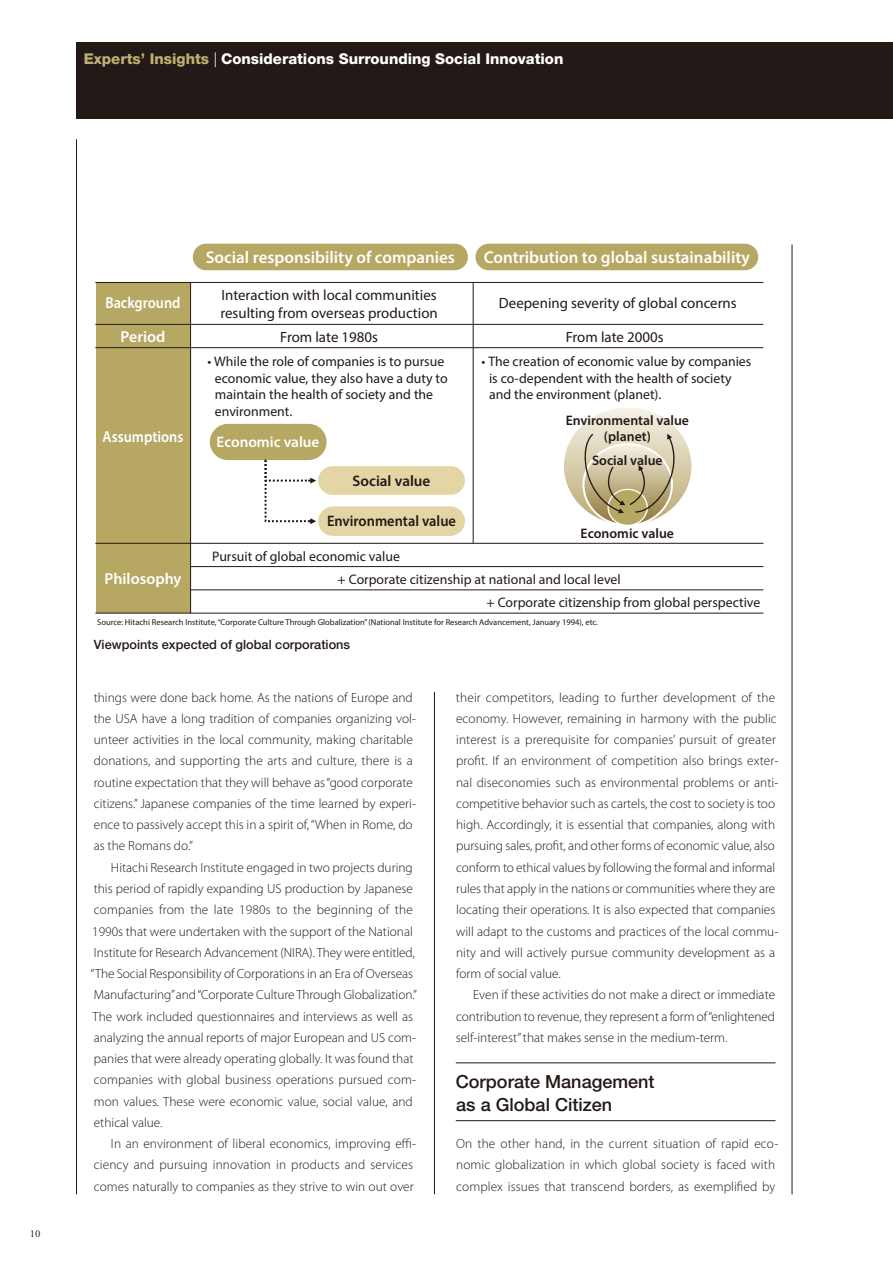
<style>
.page{position:relative;width:893px;height:1263px;background:#fff}
.page>*{position:absolute;margin:0;border:0;box-sizing:border-box;transform-origin:0 0}
.t1{font:500 18px/23.4px "Helvetica Neue LT Std";color:#231916}
.t2{font:600 16.95px "Myriad Pro";color:#fff}
.t3{font:600 15.9px/33.6px "Myriad Pro";color:#fff;text-align:center;scale:.9 1}
.t4{font:600 15.9px "Myriad Pro";color:#fff}
.t5{font:600 15.15px "Myriad Pro";color:#231916;scale:.95 1}
.t6{font:600 15.15px "Myriad Pro";color:#fff}
.t7{font:600 15.15px "Myriad Pro";color:#231916}
.t8{font:14.85px/17.9px "Myriad Pro";color:#231916}
.t9{font:800 14.85px "Helvetica Neue LT Std";color:#fff}
.t10{font:13.8px/16.6px "Myriad Pro";color:#231916}
.t11{font:600 13.8px/16.6px "Myriad Pro";color:#231916;text-align:center}
.t12{font:300 13.35px/21.3px "Myriad Pro";color:#231916}
.t13{font:500 12.75px "Helvetica Neue LT Std";color:#231916}
.t14{font:10.65px "Adobe Garamond Pro";color:#231916}
.t15{font:8.55px "Myriad Pro";color:#231916}
.s1{color:#c0af73}
.s2{font-weight:300}
.s3{color:#fff}
</style>
<div class="page">
<hr style="left:76px;top:139px;width:1px;height:1055px;background:#231916">
<hr style="left:792px;top:245px;width:1px;height:949px;background:#231916">
<div style="left:76px;top:43px;width:816px;height:76px;background:#231916"></div>
<hr style="left:434px;top:692px;width:1px;height:502px;background:#231916">
<hr style="left:456px;top:1063px;width:319px;height:1px;background:#231916">
<hr style="left:456px;top:1120px;width:319px;height:1px;background:#231916">
<div style="left:96px;top:282px;width:94px;height:331px;background:#b6a863"></div>
<hr style="left:190px;top:282px;width:1px;height:42px;background:#231916">
<svg style="left:190px;top:325px;width:1px;height:22px"></svg>
<hr style="left:190px;top:348px;width:1px;height:266px;background:#231916">
<hr style="left:473px;top:282px;width:1px;height:42px;background:#231916">
<hr style="left:473px;top:324px;width:1px;height:219px;background:#231916">
<hr style="left:95px;top:324px;width:668px;height:1px;background:#231916">
<hr style="left:95px;top:347px;width:668px;height:1px;background:#231916">
<hr style="left:95px;top:543px;width:668px;height:1px;background:#231916">
<hr style="left:191px;top:566px;width:572px;height:1px;background:#231916">
<hr style="left:191px;top:590px;width:572px;height:1px;background:#231916">
<hr style="left:95px;top:282px;width:668px;height:1px;background:#231916">
<hr style="left:95px;top:613px;width:668px;height:1px;background:#231916">
<div style="left:193px;top:244px;width:275px;height:26px;background:#b6a863;border-radius:13px"></div>
<div style="left:475px;top:244px;width:283px;height:26px;background:#b6a863;border-radius:13px"></div>
<div style="left:210px;top:424px;width:117px;height:36px;background:#b6a863;border-radius:18px"></div>
<div style="left:318px;top:466px;width:147px;height:29px;background:#e3d5a4;border-radius:14px"></div>
<div style="left:318px;top:506px;width:147px;height:30px;background:#e3d5a4;border-radius:15px"></div>
<svg style="left:265px;top:459px;width:51px;height:65px"></svg>
<svg style="left:563px;top:407px;width:129px;height:118px;background:#e4dcc4"></svg>
<svg style="left:583px;top:444px;width:89px;height:81px"></svg>
<div style="left:608px;top:489px;width:39px;height:36px;background:#b6a863;border-radius:50%"></div>
<div style="left:607px;top:489px;width:41px;height:37px;border:1px solid #fff;border-radius:50%"></div>
<svg style="left:583px;top:434px;width:93px;height:79px;background:#c8bd9c"></svg>
<p class="t9" style="left:84px;top:53px;width:481px"><span class="s1">Experts’ Insights</span> <span class="s2">|</span> Considerations Surrounding Social Innovation</p>
<p class="t14" style="left:30px;top:1228px;width:15px">10<span class="s3">.</span></p>
<p class="t2" style="left:206px;top:251px;width:251px">Social responsibility of companies</p>
<p class="t2" style="left:484px;top:251px;width:268px">Contribution to global sustainability</p>
<p class="t8" style="left:220px;top:287px;width:219px">Interaction with local communities resulting from overseas production</p>
<p class="t8" style="left:499px;top:296px;width:239px">Deepening severity of global concerns</p>
<p class="t8" style="left:280px;top:329px;width:99px">From late 1980s</p>
<p class="t10" style="left:215px;top:354px;width:234px;text-indent:-8px">• While the role of companies is to pursue economic value, they also have a duty to maintain the health of society and the environment.</p>
<p class="t3" style="left:105px;top:287px;width:85px">Background<br>Period</p>
<p class="t8" style="left:566px;top:329px;width:99px">From late 2000s</p>
<p class="t10" style="left:489px;top:354px;width:264px;text-indent:-8px">• The creation of economic value by companies is co-dependent with the health of society and the environment (planet).</p>
<p class="t11" style="left:566px;top:413px;width:125px">Environmental value (planet)</p>
<p class="t11" style="left:592px;top:453px;width:72px">Social value</p>
<p class="t3" style="left:103px;top:421px;width:91px">Assumptions</p>
<p class="t6" style="left:217px;top:436px;width:104px">Economic value</p>
<p class="t4" style="left:105px;top:573px;width:78px">Philosophy</p>
<p class="t7" style="left:353px;top:475px;width:79px">Social value</p>
<p class="t5" style="left:327px;top:516px;width:137px">Environmental value</p>
<p class="t11" style="left:581px;top:526px;width:95px">Economic value</p>
<p class="t10" style="left:212px;top:550px;width:189px">Pursuit of global economic value</p>
<p class="t10" style="left:338px;top:572px;width:284px">+ Corporate citizenship at national and local level</p>
<p class="t10" style="left:486px;top:595px;width:275px">+ Corporate citizenship from global perspective</p>
<p class="t15" style="left:97px;top:619px;width:502px">Source: Hitachi Research Institute, “Corporate Culture Through Globalization” (National Institute for Research Advancement, January 1994), etc.</p>
<p class="t13" style="left:94px;top:639px;width:258px">Viewpoints expected of global corporations</p>
<p class="t12" style="left:94px;top:688px;width:324px">things were done back home. As the nations of Europe and the USA have a long tradition of companies organizing vol&shy;unteer activities in the local community, making charitable donations, and supporting the arts and culture, there is a routine expectation that they will behave as “good corporate citizens.” Japanese companies of the time learned by experi&shy;ence to passively accept this in a spirit of, “When in Rome, do as the Romans do.”</p>
<p class="t12" style="left:91px;top:858px;width:328px;text-indent:20px">Hitachi Research Institute engaged in two projects during this period of rapidly expanding US production by Japanese companies from the late 1980s to the beginning of the 1990s that were undertaken with the support of the National Institute for Research Advancement (NIRA). They were entitled, “The Social Responsibility of Corporations in an Era of Overseas Manufacturing” and “Corporate Culture Through Globalization.” The work included questionnaires and interviews as well as analyzing the annual reports of major European and US com&shy;panies that were already operating globally. It was found that companies with global business operations pursued com&shy;mon values. These were economic value, social value, and ethical value.</p>
<p class="t12" style="left:94px;top:1134px;width:324px;text-indent:17px">In an environment of liberal economics, improving effi&shy;ciency and pursuing innovation in products and services comes naturally to companies as they strive to win out over</p>
<p class="t12" style="left:456px;top:688px;width:324px">their competitors, leading to further development of the economy. However, remaining in harmony with the public interest is a prerequisite for companies’ pursuit of greater profit. If an environment of competition also brings exter&shy;nal diseconomies such as environmental problems or anti&shy;competitive behavior such as cartels, the cost to society is too high. Accordingly, it is essential that companies, along with pursuing sales, profit, and other forms of economic value, also conform to ethical values by following the formal and informal rules that apply in the nations or communities where they are locating their operations. It is also expected that companies will adapt to the customs and practices of the local commu&shy;nity and will actively pursue community development as a form of social value.</p>
<p class="t12" style="left:456px;top:985px;width:321px;text-align:justify;text-indent:17px">Even if these activities do not make a direct or immediate contribution to revenue, they represent a form of “enlightened self-interest” that makes sense in the medium-term.</p>
<h1 class="t1" style="left:456px;top:1071px;width:200px">Corporate Management as a Global Citizen</h1>
<p class="t12" style="left:456px;top:1134px;width:324px">On the other hand, in the current situation of rapid eco&shy;nomic globalization in which global society is faced with complex issues that transcend borders, as exemplified by</p>
</div>
